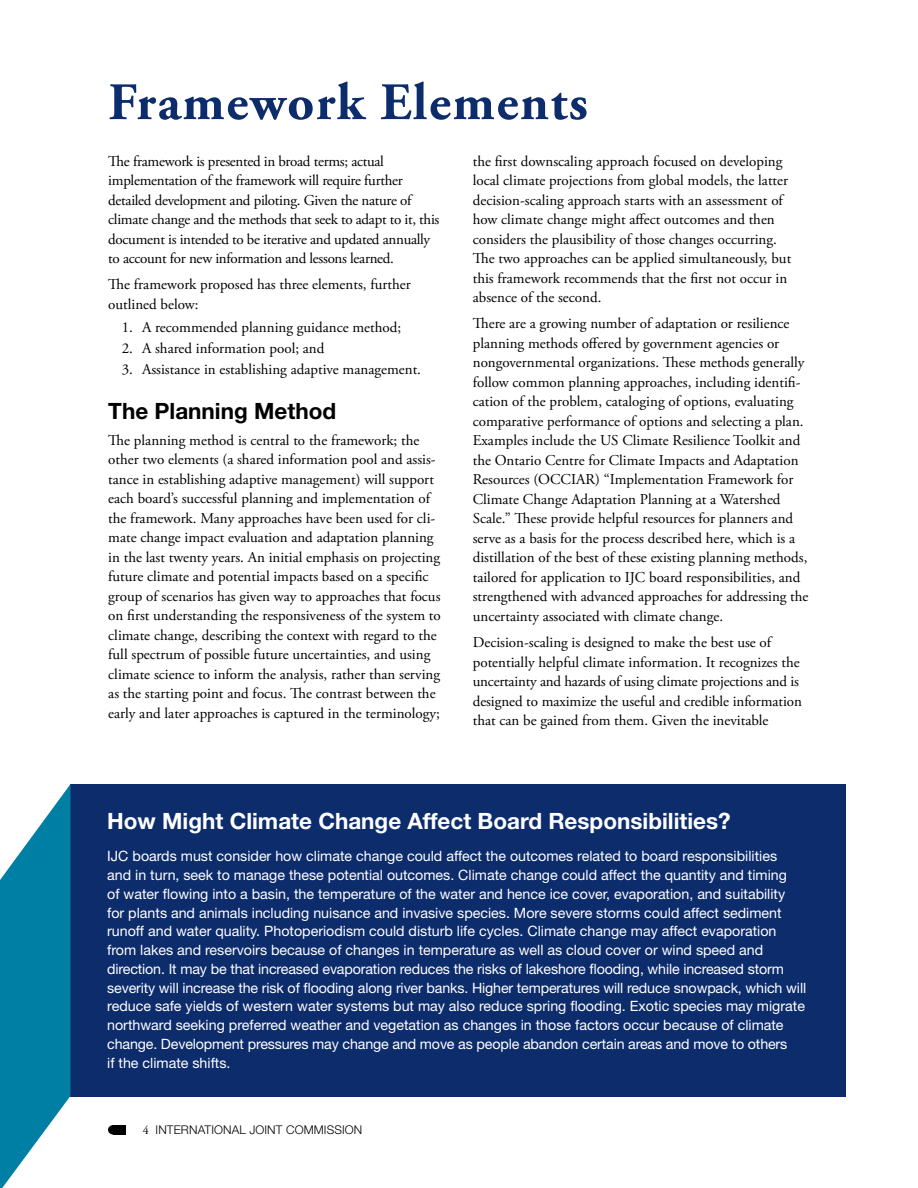
<style>
.page{position:relative;width:918px;height:1188px;background:#fff}
.page>*{position:absolute;margin:0;border:0;box-sizing:border-box;transform-origin:0 0}
.t1{font:700 52.5px "Adobe Garamond Pro";letter-spacing:.03em;color:#0d2c6c}
.t2{font:700 22.5px "Helvetica Neue LT Std";color:#fff}
.t3{font:700 22.5px "Helvetica Neue LT Std";color:#000}
.t4{font:15px/19.5px "Adobe Garamond Pro";color:#000}
.t5{font:15px/19.5px "Adobe Garamond Pro";letter-spacing:-.02em;color:#000}
.t6{font:14.25px/18.8px "Helvetica Neue LT Std";color:#fff}
.t7{font:300 12px "Helvetica Neue LT Std";letter-spacing:.01em;color:#000}
.s1{font-family:"Adobe Garamond Pro";font-weight:400}
</style>
<div class="page">
<div style="left:113px;top:1125px;width:13px;height:10px;background:#000"></div>
<div style="left:108px;top:1125px;width:11px;height:10px;background:#000;border-radius:50%"></div>
<div style="left:70px;top:784px;width:776px;height:312px;background:#0d2c6c"></div>
<svg style="left:0;top:785px;width:70px;height:403px"></svg>
<h1 class="t1" style="left:108px;top:72px;width:481px">Framework Elements</h1>
<p class="t5" style="left:108px;top:152px;width:333px">The framework is presented in broad terms; actual implementation of the framework will require further detailed development and piloting. Given the nature of climate change and the methods that seek to adapt to it, this document is intended to be iterative and updated annually to account for new information and lessons learned.</p>
<p class="t4" style="left:108px;top:275px;width:304px">The framework proposed has three elements, further outlined below:</p>
<p class="t4" style="left:122px;top:318px;width:281px">1. A recommended planning guidance method;</p>
<p class="t4" style="left:122px;top:339px;width:204px">2. A shared information pool; and</p>
<p class="t4" style="left:122px;top:360px;width:301px">3. Assistance in establishing adaptive management.</p>
<h2 class="t3" style="left:108px;top:397px;width:229px">The Planning Method</h2>
<p class="t4" style="left:108px;top:431px;width:334px">The planning method is central to the framework; the other two elements (a shared information pool and assis&shy;tance in establishing adaptive management) will support each board’s successful planning and implementation of the framework. Many approaches have been used for cli&shy;mate change impact evaluation and adaptation planning in the last twenty years. An initial emphasis on projecting future climate and potential impacts based on a specific group of scenarios has given way to approaches that focus on first understanding the responsiveness of the system to climate change, describing the context with regard to the full spectrum of possible future uncertainties, and using climate science to inform the analysis, rather than serving as the starting point and focus. The contrast between the early and later approaches is captured in the terminology;</p>
<p class="t4" style="left:473px;top:152px;width:320px">the first downscaling approach focused on developing local climate projections from global models, the latter decision-scaling approach starts with an assessment of how climate change might affect outcomes and then considers the plausibility of those changes occurring.<br>The two approaches can be applied simultaneously, but this framework recommends that the first not occur in absence of the second.</p>
<p class="t4" style="left:473px;top:314px;width:337px">There are a growing number of adaptation or resilience planning methods offered by government agencies or nongovernmental organizations. These methods generally follow common planning approaches, including identifi&shy;cation of the problem, cataloging of options, evaluating comparative performance of options and selecting a plan.<br>Examples include the US Climate Resilience Toolkit and the Ontario Centre for Climate Impacts and Adaptation Resources (OCCIAR) “Implementation Framework for Climate Change Adaptation Planning at a Watershed Scale.” These provide helpful resources for planners and serve as a basis for the process described here, which is a distillation of the best of these existing planning methods, tailored for application to IJC board responsibilities, and strengthened with advanced approaches for addressing the uncertainty associated with climate change.</p>
<p class="t4" style="left:473px;top:633px;width:331px">Decision-scaling is designed to make the best use of potentially helpful climate information. It recognizes the uncertainty and hazards of using climate projections and is designed to maximize the useful and credible information that can be gained from them. Given the inevitable</p>
<h2 class="t2" style="left:107px;top:807px;width:625px">How Might Climate Change Affect Board Responsibilities?</h2>
<p class="t6" style="left:107px;top:847px;width:701px">IJC boards must consider how climate change could affect the outcomes related to board responsibilities<br>and in turn, seek to manage these potential outcomes. Climate change could affect the quantity and timing<br>of water flowing into a basin, the temperature of the water and hence ice cover, evaporation, and suitability<br>for plants and animals including nuisance and invasive species. More severe storms could affect sediment runoff and water quality. Photoperiodism could disturb life cycles. Climate change may affect evaporation from lakes and reservoirs because of changes in temperature as well as cloud cover or wind speed and direction. It may be that increased evaporation reduces the risks of lakeshore flooding, while increased storm severity will increase the risk of flooding along river banks. Higher temperatures will reduce snowpack, which will reduce safe yields of western water systems but may also reduce spring flooding. Exotic species may migrate northward seeking preferred weather and vegetation as changes in those factors occur because of climate change. Development pressures may change and move as people abandon certain areas and move to others<br>if the climate shifts.</p>
<p class="t7" style="left:143px;top:1122px;width:221px"><span class="s1">4</span> INTERNATIONAL JOINT COMMISSION</p>
</div>
